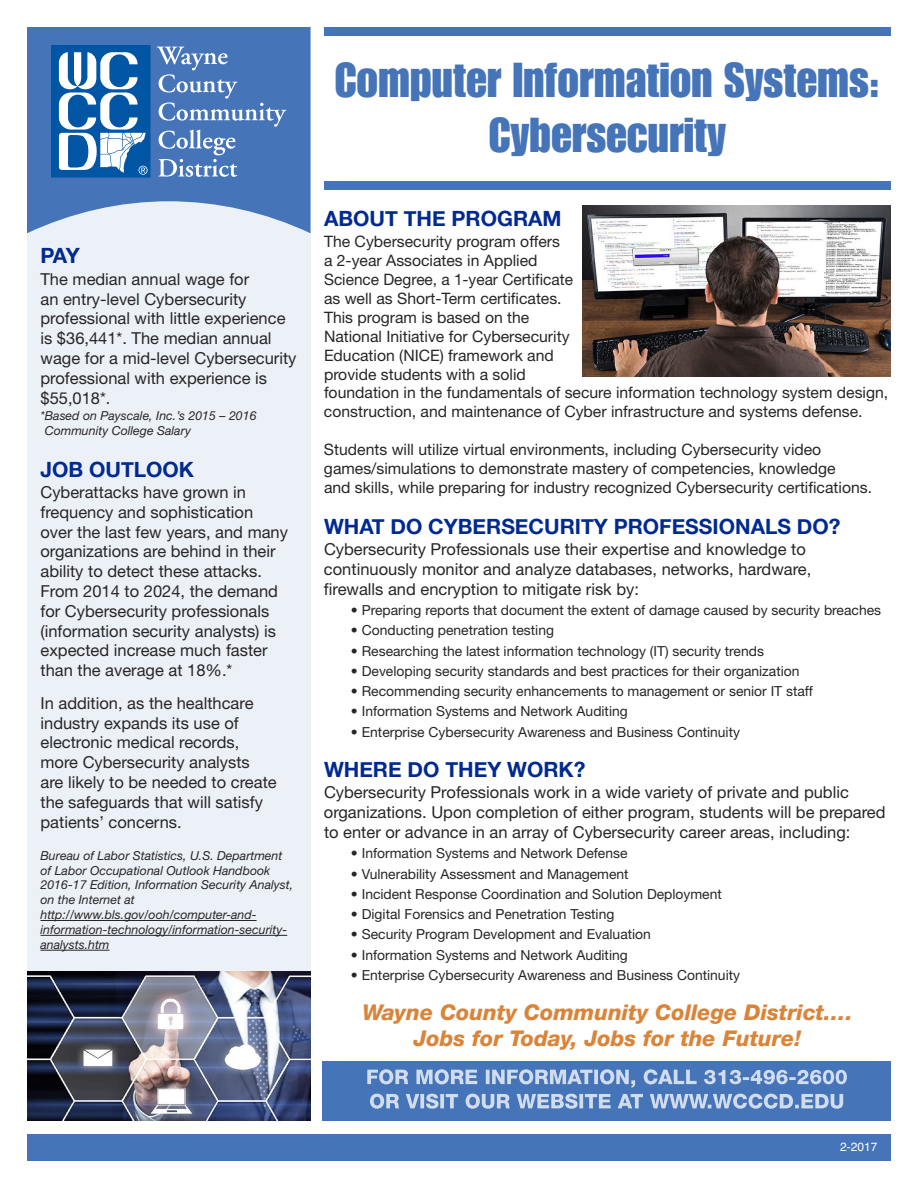
<style>
.page{position:relative;width:918px;height:1188px;background:#fff}
.page>*{position:absolute;margin:0;border:0;box-sizing:border-box;transform-origin:0 0}
.t1{font:48px/55.5px "Impact";color:#4574b8;text-align:center}
.t2{font:italic 800 21.75px/26.1px "Helvetica Neue";color:#da8439;text-align:center}
.t3{font:700 21px "Helvetica Neue";color:#002991}
.t4{font:16.5px/19.8px "Helvetica Neue";color:#272526}
.t5{font:15.75px/18.9px "Helvetica Neue";color:#272526}
.t6{font:13.8px "Helvetica Neue";color:#272526}
.t7{font:italic 12.3px/14.9px "Helvetica Neue";color:#272526}
.t8{font:12px "Helvetica";color:#fff}
</style>
<div class="page">
<div style="left:27px;top:27px;width:283px;height:1094px;background:#ecf1f8"></div>
<svg style="left:27px;top:27px;width:283px;height:206px;fill:#4574b8"></svg>
<div style="left:27px;top:1134px;width:864px;height:27px;background:#4574b8"></div>
<div style="left:323px;top:1061px;width:568px;height:59px;background:#4574b8"></div>
<svg style="left:367px;top:1069px;width:317px;height:19px"></svg>
<svg style="left:370px;top:1094px;width:319px;height:15px"></svg>
<img style="left:27px;top:972px;width:283px;height:149px">
<hr style="left:40px;top:920px;width:217px;height:1px;background:#272526">
<hr style="left:40px;top:935px;width:247px;height:1px;background:#272526">
<hr style="left:40px;top:950px;width:69px;height:1px;background:#272526">
<div style="left:52px;top:45px;width:98px;height:132px;background:#0155a5"></div>
<div style="left:51px;top:45px;width:99px;height:133px;border:1px solid #0155a5"></div>
<svg style="left:157px;top:47px;width:129px;height:130px"></svg>
<svg style="left:59px;top:52px;width:89px;height:123px"></svg>
<div style="left:324px;top:181px;width:567px;height:9px;background:#4574b8"></div>
<div style="left:324px;top:27px;width:567px;height:9px;background:#4574b8"></div>
<img style="left:583px;top:206px;width:308px;height:170px">
<p class="t3" style="left:40px;top:243px;width:41px">PAY</p>
<p class="t4" style="left:40px;top:271px;width:258px">The median annual wage for<br>an entry-level Cybersecurity professional with little experience is $36,441*. The median annual wage for a mid-level Cybersecurity professional with experience is $55,018*.</p>
<p class="t7" style="left:45px;top:410px;width:213px;text-indent:-4px">*Based on Payscale, Inc.’s 2015 – 2016<br>Community College Salary</p>
<p class="t3" style="left:40px;top:456px;width:155px">JOB OUTLOOK</p>
<p class="t4" style="left:40px;top:484px;width:249px">Cyberattacks have grown in frequency and sophistication over the last few years, and many organizations are behind in their ability to detect these attacks.<br>From 2014 to 2024, the demand for Cybersecurity professionals (information security analysts) is expected increase much faster than the average at 18%.*</p>
<p class="t4" style="left:40px;top:695px;width:238px">In addition, as the healthcare industry expands its use of electronic medical records, more Cybersecurity analysts are likely to be needed to create the safeguards that will satisfy patients’ concerns.</p>
<p class="t7" style="left:40px;top:849px;width:254px">Bureau of Labor Statistics, U.S. Department of Labor Occupational Outlook Handbook 2016-17 Edition, Information Security Analyst, on the Internet at http://www.bls.gov/ooh/computer-and&shy;information-technology/information-security&shy;analysts.htm</p>
<h1 class="t1" style="left:335px;top:54px;width:547px">Computer Information Systems:<br>Cybersecurity</h1>
<p class="t3" style="left:324px;top:206px;width:239px">ABOUT THE PROGRAM</p>
<p class="t5" style="left:324px;top:234px;width:566px">The Cybersecurity program offers<br>a 2-year Associates in Applied<br>Science Degree, a 1-year Certificate<br>as well as Short-Term certificates.<br>This program is based on the<br>National Initiative for Cybersecurity<br>Education (NICE) framework and<br>provide students with a solid<br>foundation in the fundamentals of secure information technology system design, construction, and maintenance of Cyber infrastructure and systems defense.</p>
<p class="t5" style="left:324px;top:441px;width:550px">Students will utilize virtual environments, including Cybersecurity video games/simulations to demonstrate mastery of competencies, knowledge<br>and skills, while preparing for industry recognized Cybersecurity certifications.</p>
<p class="t3" style="left:324px;top:513px;width:518px">WHAT DO CYBERSECURITY PROFESSIONALS DO?</p>
<p class="t4" style="left:324px;top:541px;width:489px">Cybersecurity Professionals use their expertise and knowledge to continuously monitor and analyze databases, networks, hardware, firewalls and encryption to mitigate risk by:</p>
<p class="t6" style="left:351px;top:605px;width:532px">• Preparing reports that document the extent of damage caused by security breaches</p>
<p class="t6" style="left:351px;top:626px;width:205px">• Conducting penetration testing</p>
<p class="t6" style="left:351px;top:646px;width:414px">• Researching the latest information technology (IT) security trends</p>
<p class="t6" style="left:351px;top:666px;width:450px">• Developing security standards and best practices for their organization</p>
<p class="t6" style="left:351px;top:686px;width:463px">• Recommending security enhancements to management or senior IT staff</p>
<p class="t6" style="left:351px;top:707px;width:278px">• Information Systems and Network Auditing</p>
<p class="t6" style="left:351px;top:727px;width:391px">• Enterprise Cybersecurity Awareness and Business Continuity</p>
<p class="t3" style="left:324px;top:757px;width:263px">WHERE DO THEY WORK?</p>
<p class="t4" style="left:324px;top:784px;width:563px">Cybersecurity Professionals work in a wide variety of private and public organizations. Upon completion of either program, students will be prepared to enter or advance in an array of Cybersecurity career areas, including:</p>
<p class="t6" style="left:351px;top:848px;width:278px">• Information Systems and Network Defense</p>
<p class="t6" style="left:351px;top:869px;width:279px">• Vulnerability Assessment and Management</p>
<p class="t6" style="left:351px;top:889px;width:372px">• Incident Response Coordination and Solution Deployment</p>
<p class="t6" style="left:351px;top:909px;width:265px">• Digital Forensics and Penetration Testing</p>
<p class="t6" style="left:351px;top:929px;width:301px">• Security Program Development and Evaluation</p>
<p class="t6" style="left:351px;top:950px;width:278px">• Information Systems and Network Auditing</p>
<p class="t6" style="left:351px;top:970px;width:391px">• Enterprise Cybersecurity Awareness and Business Continuity</p>
<h2 class="t2" style="left:362px;top:1001px;width:492px">Wayne County Community College District….<br>Jobs for Today, Jobs for the Future!</h2>
<p class="t8" style="left:840px;top:1140px;width:39px">2-2017</p>
</div>
